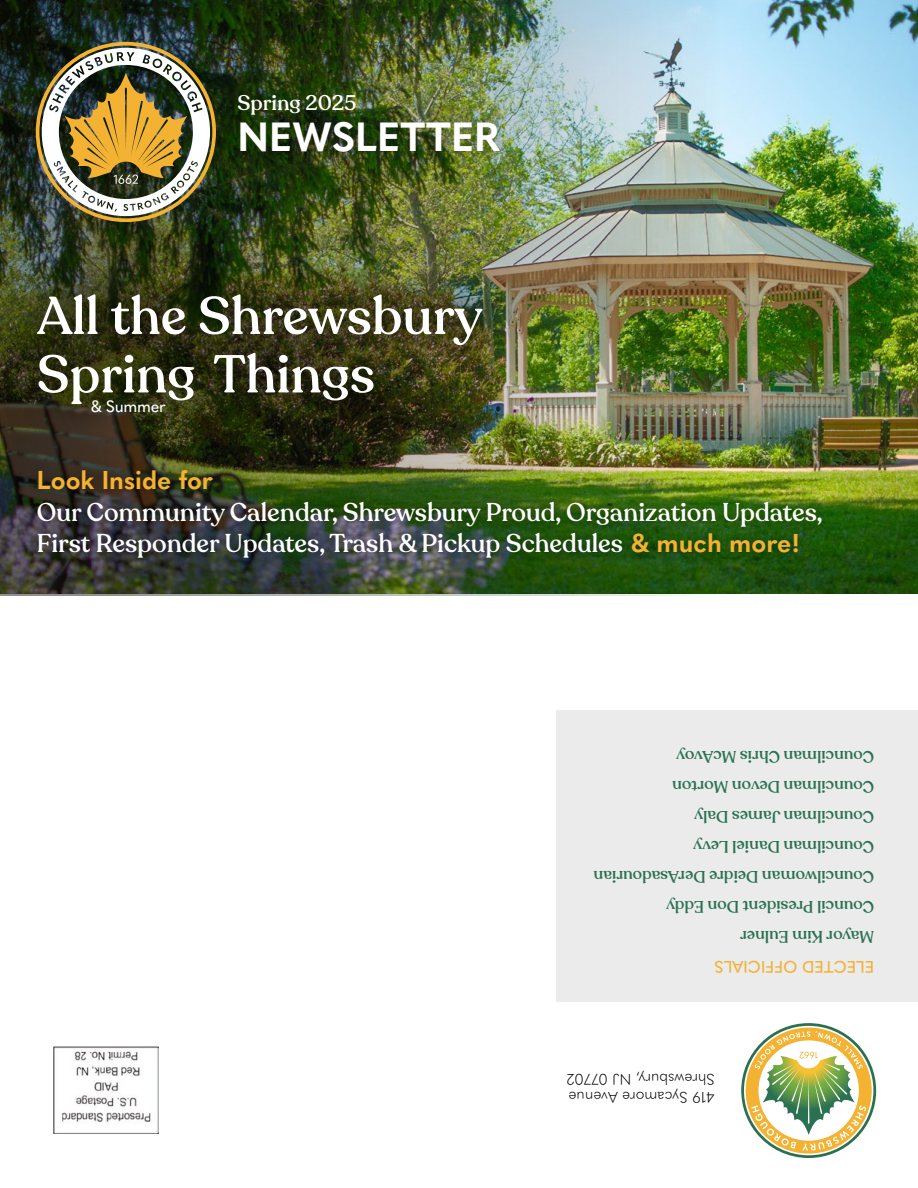
<style>
.page{position:relative;width:918px;height:1188px;background:#fff}
.page>*{position:absolute;margin:0;border:0;box-sizing:border-box;transform-origin:0 0}
.t1{font:500 52.65px/58.5px "Recoleta";color:#fff}
.t2{font:700 40.2px "Quasimoda";color:#fff}
.t3{font:500 25.5px/31.5px "Recoleta";color:#fff}
.t4{font:700 25.5px "Quasimoda";color:#f3b232}
.t5{font:500 21px "Recoleta";color:#fff}
.t6{font:500 16.5px/30px "Recoleta";color:#297151}
.t7{font:500 16.5px "Quasimoda";color:#f3b232}
.t8{font:500 16.2px "Quasimoda";letter-spacing:-.02em;color:#fff}
.t9{font:300 15px/18px "Quasimoda";color:#000}
.s1{font-family:"Quasimoda";font-weight:700;color:#f3b232}
</style>
<div class="page">
<img style="left:845px;top:0;width:73px;height:594px">
<img style="left:0;top:0;width:845px;height:596px">
<img style="left:36px;top:42px;width:180px;height:180px">
<div style="left:231px;top:112px;width:278px;height:50px;background:#000;opacity:.26"></div>
<div style="left:28px;top:461px;width:803px;height:107px;background:#000;opacity:.41"></div>
<div style="left:229px;top:85px;width:136px;height:39px;background:#000;opacity:.26"></div>
<div style="left:0;top:257px;width:520px;height:185px;background:#000;opacity:.39"></div>
<div style="left:556px;top:710px;width:362px;height:292px;background:#ebebec"></div>
<svg style="left:741px;top:1023px;width:135px;height:135px"></svg>
<img style="left:54px;top:1047px;width:105px;height:87px">
<p class="t5" style="left:238px;top:90px;width:120px">Spring 2025</p>
<h2 class="t2" style="left:238px;top:106px;width:264px">NEWSLETTER</h2>
<h1 class="t1" style="left:37px;top:288px;width:447px">All the Shrewsbury<br>Spring Things</h1>
<p class="t8" style="left:91px;top:394px;width:77px">&amp; Summer</p>
<h3 class="t4" style="left:37px;top:461px;width:178px">Look Inside for</h3>
<h3 class="t3" style="left:37px;top:497px;width:787px">Our Community Calendar, Shrewsbury Proud, Organization Updates,<br>First Responder Updates, Trash &amp; Pickup Schedules <span class="s1">&amp; much more!</span></h3>
<p class="t6" style="left:874px;top:951px;width:282px;rotate:-180deg">Mayor Kim Eulner<br>Council President Don Eddy<br>Councilwoman Deidre DerAsadourian<br>Councilman Daniel Levy<br>Councilman James Daly<br>Councilman Devon Morton<br>Councilman Chris McAvoy</p>
<p class="t7" style="left:874px;top:979px;width:161px;rotate:-180deg">ELECTED OFFICIALS</p>
<p class="t9" style="left:715px;top:1107px;width:150px;rotate:-180deg">419 Sycamore Avenue<br>Shrewsbury, NJ 07702</p>
</div>
